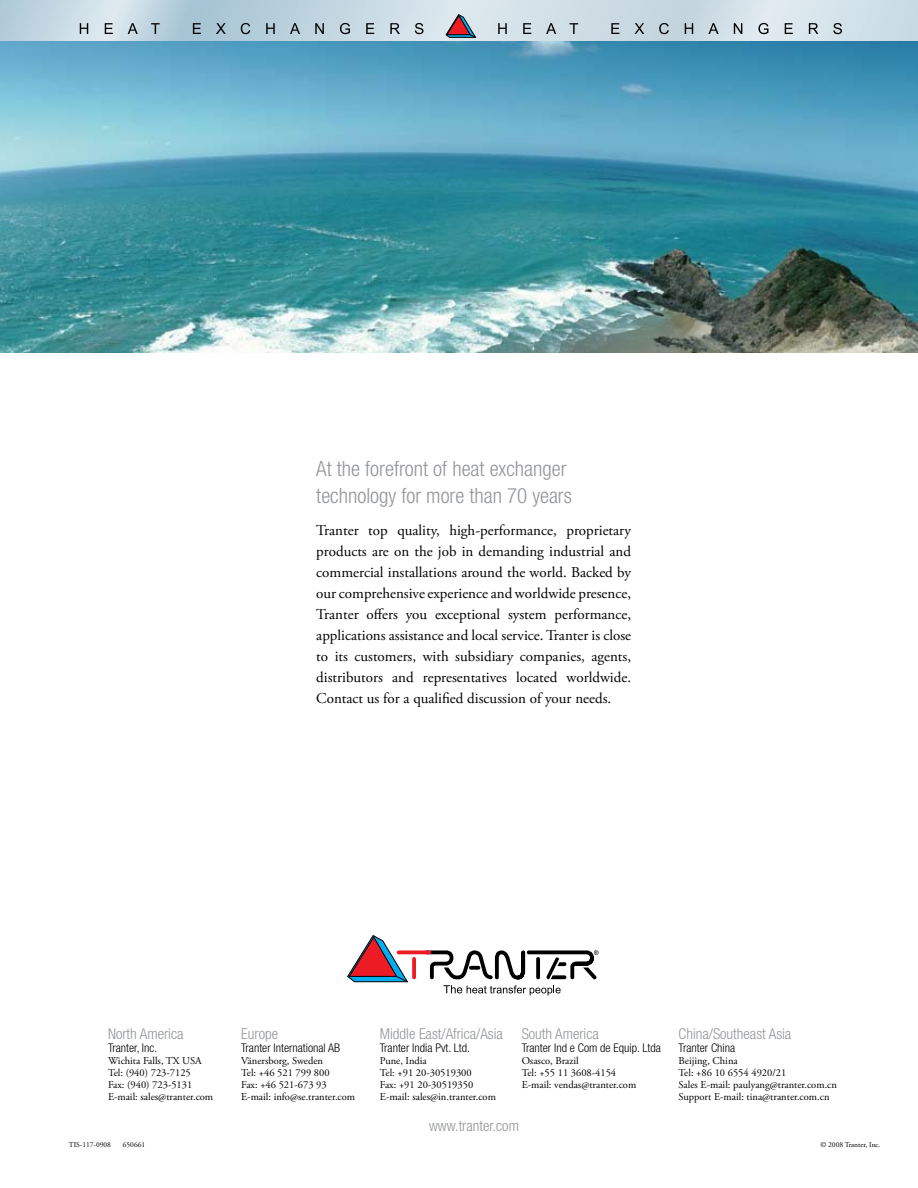
<style>
.page{position:relative;width:918px;height:1188px;background:#fff}
.page>*{position:absolute;margin:0;border:0;box-sizing:border-box;transform-origin:0 0}
.t1{font:300 condensed 21px/27px "Helvetica Neue LT Std";color:#939598}
.t2{font:15px/21px "Adobe Garamond Pro";color:#000;text-align:justify}
.t3{font:300 condensed 15px "Helvetica Neue LT Std";color:#939598}
.t4{font:300 condensed 12px "Helvetica Neue LT Std";color:#000}
.t5{font:10.5px/12px "Adobe Garamond Pro";color:#000}
.t6{font:7.5px "Adobe Garamond Pro";color:#000}
</style>
<div class="page">
<svg style="left:0;top:0;width:918px;height:42px;background:#c5d8e2"></svg>
<svg style="left:80px;top:23px;width:8px;height:11px"></svg>
<svg style="left:105px;top:23px;width:8px;height:11px"></svg>
<svg style="left:128px;top:23px;width:10px;height:11px"></svg>
<svg style="left:151px;top:23px;width:9px;height:11px"></svg>
<svg style="left:193px;top:23px;width:8px;height:11px"></svg>
<svg style="left:216px;top:23px;width:10px;height:11px"></svg>
<svg style="left:241px;top:23px;width:9px;height:11px"></svg>
<svg style="left:266px;top:23px;width:9px;height:11px"></svg>
<svg style="left:290px;top:23px;width:10px;height:11px"></svg>
<svg style="left:315px;top:23px;width:9px;height:11px"></svg>
<svg style="left:340px;top:23px;width:10px;height:11px"></svg>
<svg style="left:366px;top:23px;width:8px;height:11px"></svg>
<svg style="left:390px;top:23px;width:10px;height:11px"></svg>
<svg style="left:415px;top:23px;width:8px;height:11px"></svg>
<svg style="left:498px;top:23px;width:9px;height:11px"></svg>
<svg style="left:523px;top:23px;width:8px;height:11px"></svg>
<svg style="left:546px;top:23px;width:10px;height:11px"></svg>
<svg style="left:570px;top:23px;width:8px;height:11px"></svg>
<svg style="left:611px;top:23px;width:8px;height:11px"></svg>
<svg style="left:634px;top:23px;width:10px;height:11px"></svg>
<svg style="left:659px;top:23px;width:10px;height:11px"></svg>
<svg style="left:685px;top:23px;width:8px;height:11px"></svg>
<svg style="left:708px;top:23px;width:11px;height:11px"></svg>
<svg style="left:734px;top:23px;width:8px;height:11px"></svg>
<svg style="left:758px;top:23px;width:10px;height:11px"></svg>
<svg style="left:785px;top:23px;width:8px;height:11px"></svg>
<svg style="left:809px;top:23px;width:9px;height:11px"></svg>
<svg style="left:833px;top:23px;width:9px;height:11px"></svg>
<svg style="left:446px;top:14px;width:30px;height:24px"></svg>
<img style="left:0;top:42px;width:918px;height:311px">
<svg style="left:408px;top:950px;width:15px;height:4px"></svg>
<svg style="left:412px;top:959px;width:4px;height:18px"></svg>
<svg style="left:347px;top:935px;width:61px;height:47px"></svg>
<svg style="left:423px;top:950px;width:175px;height:45px"></svg>
<h1 class="t1" style="left:316px;top:455px;width:257px">At the forefront of heat exchanger technology for more than 70 years</h1>
<p class="t2" style="left:316px;top:520px;width:316px">Tranter top quality, high-performance, proprietary products are on the job in demanding industrial and commercial installations around the world. Backed by our comprehensive experience and worldwide presence, Tranter offers you exceptional system performance, applications assistance and local service. Tranter is close to its customers, with subsidiary companies, agents, distributors and representatives located worldwide.<br>Contact us for a qualified discussion of your needs.</p>
<p class="t3" style="left:108px;top:1025px;width:77px">North America</p>
<p class="t4" style="left:108px;top:1041px;width:51px">Tranter, Inc.</p>
<p class="t5" style="left:108px;top:1055px;width:107px">Wichita Falls, TX USA<br>Tel: (940) 723-7125<br>Fax: (940) 723-5131<br>E-mail: sales@tranter.com</p>
<p class="t3" style="left:241px;top:1025px;width:38px">Europe</p>
<p class="t4" style="left:241px;top:1041px;width:101px">Tranter International AB</p>
<p class="t5" style="left:241px;top:1055px;width:115px">Vänersborg, Sweden<br>Tel: +46 521 799 800<br>Fax: +46 521-673 93<br>E-mail: info@se.tranter.com</p>
<p class="t3" style="left:380px;top:1025px;width:124px">Middle East/Africa/Asia</p>
<p class="t4" style="left:380px;top:1041px;width:92px">Tranter India Pvt. Ltd.</p>
<p class="t5" style="left:380px;top:1055px;width:118px">Pune, India<br>Tel: +91 20-30519300<br>Fax: +91 20-30519350<br>E-mail: sales@in.tranter.com</p>
<p class="t3" style="left:522px;top:1025px;width:79px">South America</p>
<p class="t4" style="left:522px;top:1041px;width:141px">Tranter Ind e Com de Equip. Ltda</p>
<p class="t5" style="left:522px;top:1055px;width:116px">Osasco, Brazil<br>Tel: +55 11 3608-4154<br>E-mail: vendas@tranter.com</p>
<p class="t3" style="left:429px;top:1117px;width:91px">www.tranter.com</p>
<p class="t3" style="left:679px;top:1025px;width:114px">China/Southeast Asia</p>
<p class="t4" style="left:679px;top:1041px;width:58px">Tranter China</p>
<p class="t5" style="left:679px;top:1055px;width:160px">Beijing, China<br>Tel: +86 10 6554 4920/21<br>Sales E-mail: paulyang@tranter.com.cn<br>Support E-mail: tina@tranter.com.cn</p>
<p class="t6" style="left:69px;top:1141px;width:44px">TIS-117-0908</p>
<p class="t6" style="left:123px;top:1141px;width:24px">650661</p>
<p class="t6" style="left:820px;top:1141px;width:62px">© 2008 Tranter, Inc.</p>
</div>
